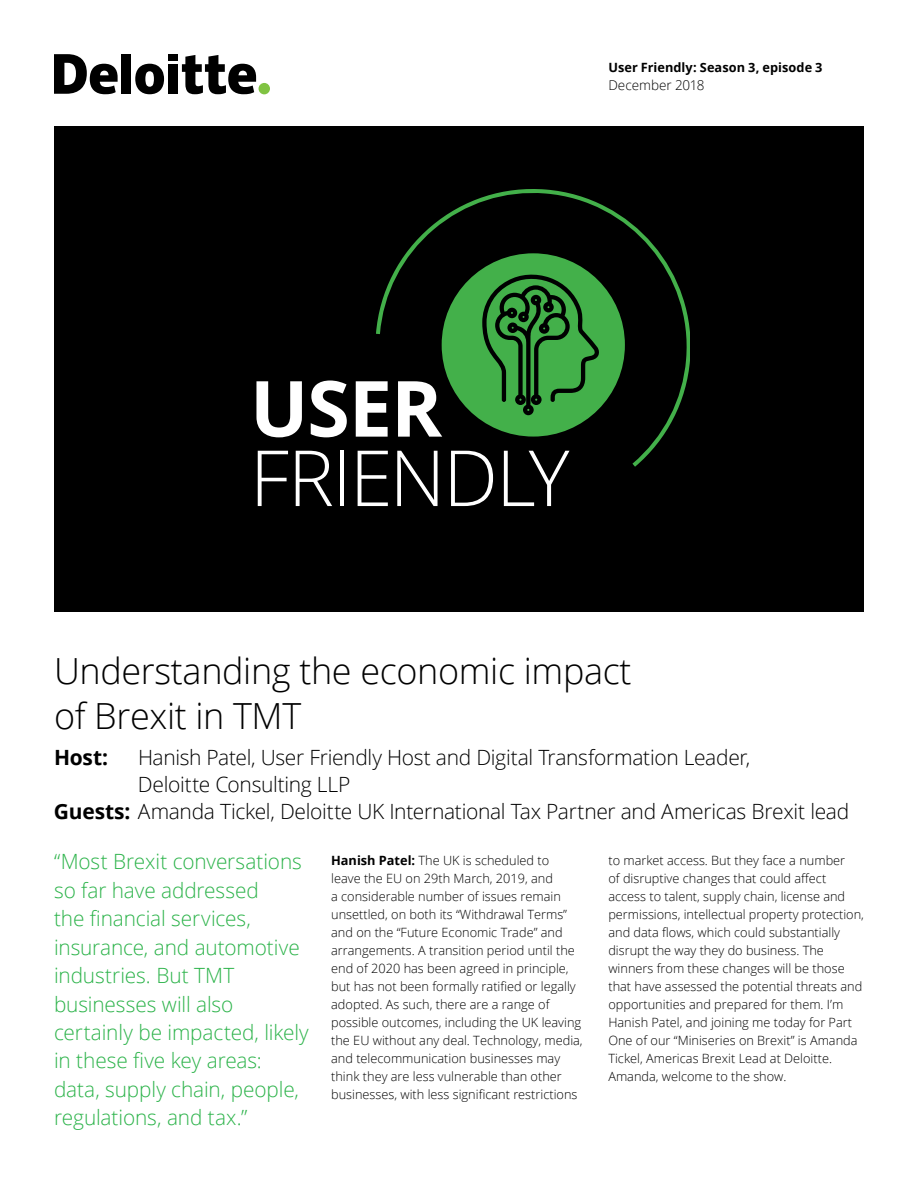
<style>
.page{position:relative;width:918px;height:1188px;background:#fff}
.page>*{position:absolute;margin:0;border:0;box-sizing:border-box;transform-origin:0 0}
.t1{font:300 36px/45px "Open Sans";letter-spacing:-.01em;color:#000}
.t2{font:300 21px/28.5px "Open Sans";letter-spacing:-.005em;color:#2cb34a}
.t3{font:300 21px "Open Sans";letter-spacing:-.015em;color:#000}
.t4{font:700 21px "Open Sans";color:#000}
.t5{font:300 13.5px "Open Sans";color:#000}
.t6{font:300 12.75px/18px "Open Sans";color:#000}
.t7{font:700 12.75px "Open Sans";letter-spacing:.005em;color:#000}
.s1{font-weight:700}
</style>
<div class="page">
<div style="left:259px;top:83px;width:11px;height:11px;background:#80c342;border-radius:50%"></div>
<div style="left:121px;top:54px;width:10px;height:40px;background:#000"></div>
<svg style="left:135px;top:64px;width:29px;height:30px"></svg>
<div style="left:168px;top:64px;width:10px;height:30px;background:#000"></div>
<div style="left:168px;top:54px;width:10px;height:7px;background:#000"></div>
<svg style="left:182px;top:55px;width:74px;height:39px"></svg>
<svg style="left:54px;top:54px;width:64px;height:40px"></svg>
<div style="left:54px;top:126px;width:810px;height:486px;background:#000"></div>
<svg style="left:256px;top:381px;width:46px;height:56px"></svg>
<svg style="left:311px;top:381px;width:36px;height:56px"></svg>
<svg style="left:356px;top:381px;width:20px;height:56px"></svg>
<svg style="left:258px;top:451px;width:30px;height:55px"></svg>
<svg style="left:296px;top:451px;width:36px;height:55px"></svg>
<hr style="left:340px;top:451px;width:4px;height:55px;background:#fff">
<svg style="left:358px;top:451px;width:30px;height:55px"></svg>
<svg style="left:397px;top:467px;width:41px;height:39px"></svg>
<svg style="left:451px;top:467px;width:42px;height:39px"></svg>
<svg style="left:504px;top:467px;width:57px;height:39px"></svg>
<svg style="left:376px;top:189px;width:314px;height:278px"></svg>
<svg style="left:482px;top:273px;width:117px;height:142px"></svg>
<p class="t7" style="left:608px;top:58px;width:216px">User Friendly: Season 3, episode 3</p>
<p class="t5" style="left:608px;top:76px;width:98px">December 2018</p>
<h1 class="t1" style="left:54px;top:647px;width:579px">Understanding the economic impact of Brexit in TMT</h1>
<h2 class="t4" style="left:54px;top:743px;width:56px">Host:</h2>
<h2 class="t3" style="left:138px;top:743px;width:614px">Hanish Patel, User Friendly Host and Digital Transformation Leader,</h2>
<h2 class="t3" style="left:138px;top:770px;width:214px">Deloitte Consulting LLP</h2>
<h2 class="t3" style="left:54px;top:797px;width:797px"><span class="s1">Guests:</span> Amanda Tickel, Deloitte UK International Tax Partner and Americas Brexit lead</h2>
<p class="t2" style="left:54px;top:847px;width:256px">“Most Brexit conversations so far have addressed<br>the financial services, insurance, and automotive industries. But TMT businesses will also certainly be impacted, likely in these five key areas: data, supply chain, people, regulations, and tax.”</p>
<p class="t6" style="left:331px;top:851px;width:253px"><span class="s1">Hanish Patel:</span> The UK is scheduled to<br>leave the EU on 29th March, 2019, and<br>a considerable number of issues remain unsettled, on both its “Withdrawal Terms” and on the “Future Economic Trade” and arrangements. A transition period until the end of 2020 has been agreed in principle, but has not been formally ratified or legally adopted. As such, there are a range of possible outcomes, including the UK leaving the EU without any deal. Technology, media, and telecommunication businesses may think they are less vulnerable than other businesses, with less significant restrictions</p>
<p class="t6" style="left:608px;top:851px;width:257px">to market access. But they face a number<br>of disruptive changes that could affect access to talent, supply chain, license and permissions, intellectual property protection, and data flows, which could substantially disrupt the way they do business. The winners from these changes will be those that have assessed the potential threats and opportunities and prepared for them. I’m Hanish Patel, and joining me today for Part One of our “Miniseries on Brexit” is Amanda Tickel, Americas Brexit Lead at Deloitte.<br>Amanda, welcome to the show.</p>
</div>
